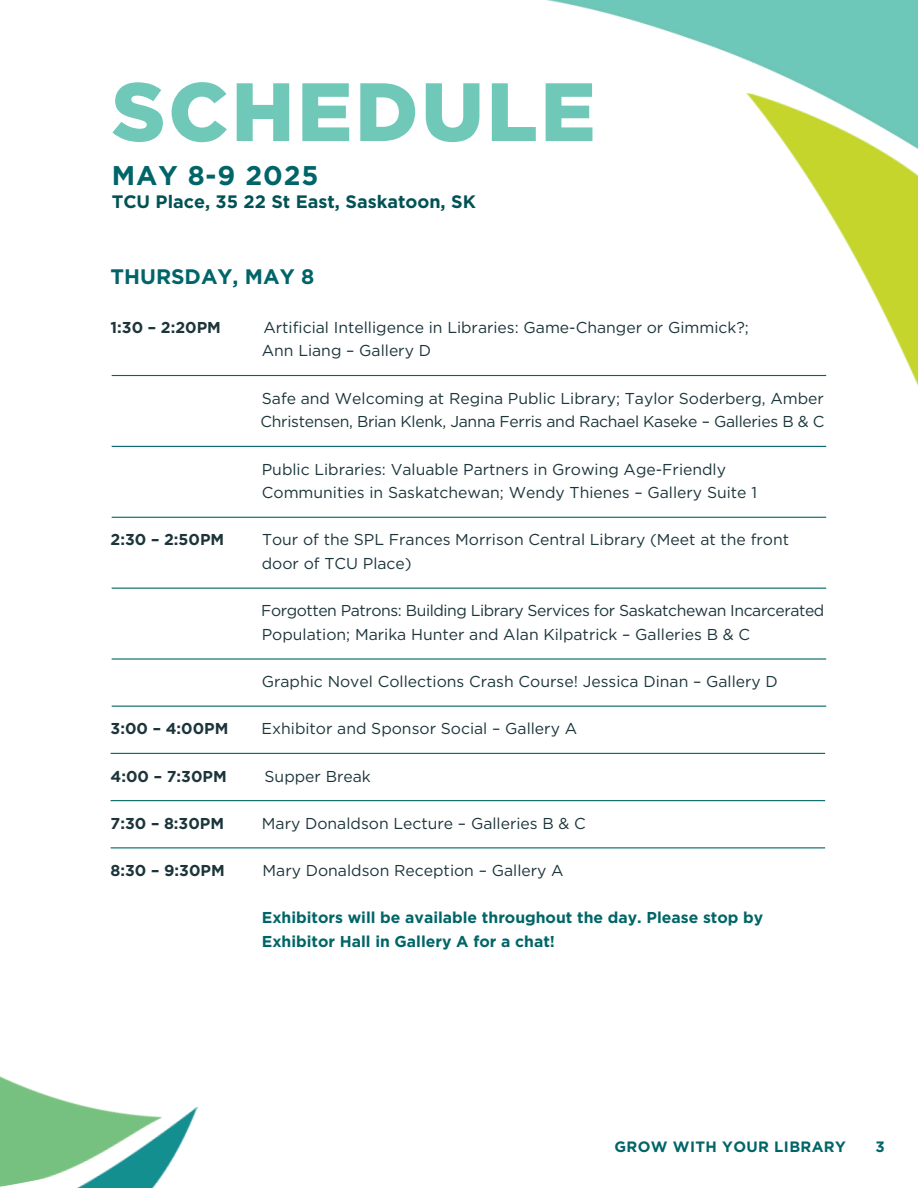
<style>
.page{position:relative;width:918px;height:1188px;background:#fff}
.page>*{position:absolute;margin:0;border:0;box-sizing:border-box;transform-origin:0 0}
.t1{font:900 82.5px "Gotham";letter-spacing:.035em;color:#70c8b9}
.t2{font:700 27px "Gotham";letter-spacing:.035em;color:#006568}
.t3{font:700 21px "Gotham";color:#006568}
.t4{font:700 18px "Gotham";color:#015254}
.t5{font:15.75px "Gotham";color:#1c353b}
.t6{font:700 15.75px/23.7px "Gotham";color:#006568}
.t7{font:15.75px "Gotham";letter-spacing:-.025em;color:#1c353b}
.t8{font:700 15.75px "Gotham";color:#1c353b}
.t9{font:15.75px "Gotham";letter-spacing:-.02em;color:#1c353b}
.t10{font:700 15px "Gotham";letter-spacing:.025em;color:#006568}
</style>
<div class="page">
<img style="left:546px;top:0;width:372px;height:93px">
<img style="left:644px;top:93px;width:274px;height:709px">
<img style="left:0;top:847px;width:230px;height:341px">
<hr style="left:112px;top:375px;width:714px;height:1px;background:#006568">
<hr style="left:112px;top:446px;width:714px;height:1px;background:#006568">
<hr style="left:112px;top:517px;width:714px;height:1px;background:#006568">
<hr style="left:112px;top:588px;width:714px;height:1px;background:#006568">
<hr style="left:112px;top:658px;width:714px;height:2px;background:#006568">
<hr style="left:112px;top:706px;width:714px;height:1px;background:#006568">
<hr style="left:111px;top:753px;width:714px;height:1px;background:#006568">
<hr style="left:111px;top:800px;width:714px;height:1px;background:#006568">
<hr style="left:111px;top:847px;width:714px;height:1px;background:#006568">
<p class="t1" style="left:112px;top:62px;width:485px">SCHEDULE</p>
<p class="t2" style="left:112px;top:159px;width:208px">MAY 8-9 2025</p>
<p class="t4" style="left:112px;top:191px;width:366px">TCU Place, 35 22 St East, Saskatoon, SK</p>
<p class="t3" style="left:111px;top:264px;width:205px">THURSDAY, MAY 8</p>
<p class="t8" style="left:111px;top:318px;width:112px">1:30 – 2:20PM</p>
<p class="t5" style="left:263px;top:318px;width:487px">Artificial Intelligence in Libraries: Game-Changer or Gimmick?;</p>
<p class="t5" style="left:262px;top:341px;width:171px">Ann Liang – Gallery D</p>
<p class="t5" style="left:262px;top:389px;width:564px">Safe and Welcoming at Regina Public Library; Taylor Soderberg, Amber</p>
<h1 class="t9" style="left:261px;top:412px;width:566px">Christensen, Brian Klenk, Janna Ferris and Rachael Kaseke – Galleries B &amp; C</h1>
<h4 class="t5" style="left:262px;top:459px;width:466px">Public Libraries: Valuable Partners in Growing Age-Friendly</h4>
<h3 class="t5" style="left:262px;top:483px;width:497px">Communities in Saskatchewan; Wendy Thienes – Gallery Suite 1</h3>
<p class="t8" style="left:111px;top:530px;width:115px">2:30 – 2:50PM</p>
<p class="t5" style="left:262px;top:530px;width:529px">Tour of the SPL Frances Morrison Central Library (Meet at the front</p>
<p class="t5" style="left:262px;top:554px;width:151px">door of TCU Place)</p>
<p class="t7" style="left:261px;top:601px;width:565px">Forgotten Patrons: Building Library Services for Saskatchewan Incarcerated</p>
<p class="t5" style="left:262px;top:625px;width:490px">Population; Marika Hunter and Alan Kilpatrick – Galleries B &amp; C</p>
<p class="t5" style="left:262px;top:672px;width:518px">Graphic Novel Collections Crash Course! Jessica Dinan – Gallery D</p>
<p class="t8" style="left:111px;top:719px;width:119px">3:00 – 4:00PM</p>
<p class="t5" style="left:262px;top:719px;width:317px">Exhibitor and Sponsor Social – Gallery A</p>
<p class="t8" style="left:111px;top:767px;width:118px">4:00 – 7:30PM</p>
<p class="t5" style="left:265px;top:767px;width:108px">Supper Break</p>
<p class="t8" style="left:111px;top:814px;width:115px">7:30 – 8:30PM</p>
<p class="t5" style="left:262px;top:814px;width:326px">Mary Donaldson Lecture – Galleries B &amp; C</p>
<p class="t8" style="left:111px;top:861px;width:116px">8:30 – 9:30PM</p>
<p class="t5" style="left:263px;top:861px;width:303px">Mary Donaldson Reception – Gallery A</p>
<p class="t6" style="left:262px;top:906px;width:503px">Exhibitors will be available throughout the day. Please stop by<br>Exhibitor Hall in Gallery A for a chat!</p>
<p class="t10" style="left:614px;top:1137px;width:233px">GROW WITH YOUR LIBRARY</p>
<p class="t10" style="left:876px;top:1137px;width:11px">3</p>
</div>
